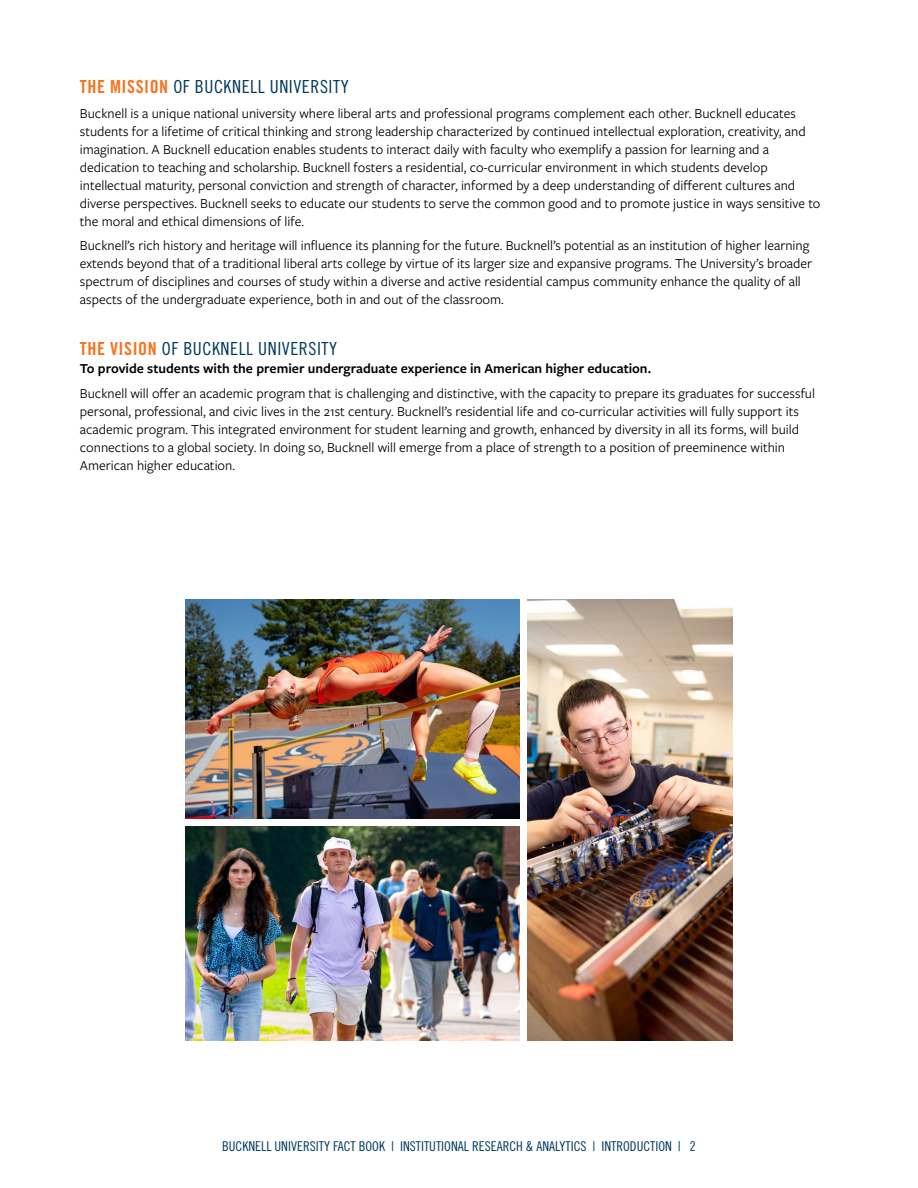
<style>
.page{position:relative;width:918px;height:1188px;background:#fff}
.page>*{position:absolute;margin:0;border:0;box-sizing:border-box;transform-origin:0 0}
.t1{font:18px "Trade Gothic LT Pro Cn 18";letter-spacing:.03em;color:#003a5d}
.t2{font:14.25px/18px "Freight Sans Pro";color:#000}
.t3{font:600 14.25px "Freight Sans Pro";color:#000}
.t4{font:13.5px "Trade Gothic LT Pro Cn 18";color:#003a5d}
.s1{font-family:"Trade Gothic LT Pro Bd Cn 20";color:#f47521}
</style>
<div class="page">
<img style="left:186px;top:827px;width:333px;height:213px">
<img style="left:186px;top:599px;width:333px;height:220px">
<img style="left:528px;top:600px;width:204px;height:440px">
<p class="t1" style="left:80px;top:76px;width:270px"><span class="s1">THE MISSION</span> OF BUCKNELL UNIVERSITY</p>
<p class="t2" style="left:80px;top:103px;width:742px">Bucknell is a unique national university where liberal arts and professional programs complement each other. Bucknell educates students for a lifetime of critical thinking and strong leadership characterized by continued intellectual exploration, creativity, and imagination. A Bucknell education enables students to interact daily with faculty who exemplify a passion for learning and a dedication to teaching and scholarship. Bucknell fosters a residential, co-curricular environment in which students develop intellectual maturity, personal conviction and strength of character, informed by a deep understanding of different cultures and diverse perspectives. Bucknell seeks to educate our students to serve the common good and to promote justice in ways sensitive to the moral and ethical dimensions of life.</p>
<p class="t2" style="left:80px;top:236px;width:734px">Bucknell’s rich history and heritage will influence its planning for the future. Bucknell’s potential as an institution of higher learning extends beyond that of a traditional liberal arts college by virtue of its larger size and expansive programs. The University’s broader spectrum of disciplines and courses of study within a diverse and active residential campus community enhance the quality of all aspects of the undergraduate experience, both in and out of the classroom.</p>
<p class="t1" style="left:80px;top:338px;width:259px"><span class="s1">THE VISION</span> OF BUCKNELL UNIVERSITY</p>
<p class="t3" style="left:80px;top:359px;width:573px">To provide students with the premier undergraduate experience in American higher education.</p>
<p class="t2" style="left:80px;top:384px;width:737px">Bucknell will offer an academic program that is challenging and distinctive, with the capacity to prepare its graduates for successful personal, professional, and civic lives in the 21st century. Bucknell’s residential life and co-curricular activities will fully support its academic program. This integrated environment for student learning and growth, enhanced by diversity in all its forms, will build connections to a global society. In doing so, Bucknell will emerge from a place of strength to a position of preeminence within American higher education.</p>
<p class="t4" style="left:222px;top:1138px;width:475px">BUCKNELL UNIVERSITY FACT BOOK | INSTITUTIONAL RESEARCH &amp; ANALYTICS | INTRODUCTION | 2</p>
</div>
